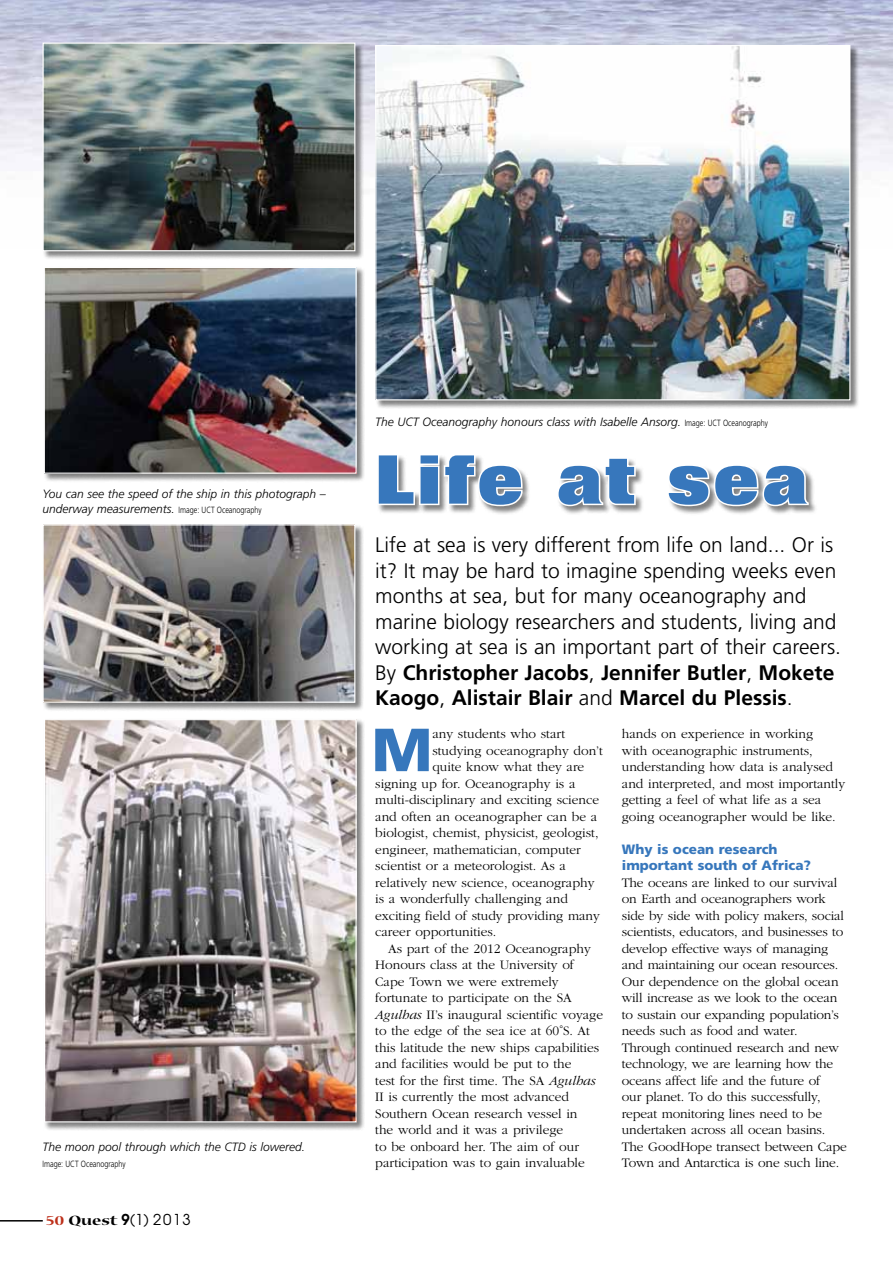
<style>
.page{position:relative;width:893px;height:1263px;background:#fff}
.page>*{position:absolute;margin:0;border:0;box-sizing:border-box;transform-origin:0 0}
.t1{font:800 67.5px "Folio Std";letter-spacing:.05em;color:#3777bc}
.t2{font:900 60.75px "Frutiger";color:#3777bc}
.t3{font:300 21px/25.5px "Frutiger";color:#000}
.t4{font:15px "Avant Garde";color:#000}
.t5{font:300 13.5px/16.5px "ITC Garamond Std";color:#000}
.t6{font:900 13.5px/16.5px "Frutiger";color:#3777bc}
.t7{font:italic 300 12px/15px "Frutiger LT Std";color:#000}
.t8{font:300 9px "Frutiger";color:#000;scale:.8 1}
.s1{font-family:"Frutiger";font-style:normal;font-size:9px}
.s2{font-family:"Nueva MM 540 750";color:#bd301a}
.s3{font-family:"Nueva MM 540 750"}
.s4{font-weight:600}
.s5{font-weight:700}
.s6{font-style:italic}
</style>
<div class="page">
<hr style="left:0;top:1220px;width:43px;height:1px;background:#000">
<img style="left:0;top:0;width:893px;height:169px">
<div style="left:377px;top:454px;width:441px;height:61px;background:#000;opacity:.5"></div>
<svg style="left:377px;top:454px;width:147px;height:54px"></svg>
<svg style="left:556px;top:456px;width:81px;height:52px"></svg>
<svg style="left:666px;top:463px;width:144px;height:45px"></svg>
<div style="left:42px;top:42px;width:322px;height:218px;background:#000;opacity:.5"></div>
<img style="left:45px;top:45px;width:308px;height:204px">
<div style="left:43px;top:43px;width:312px;height:208px;border:1px solid #fff"></div>
<div style="left:43px;top:266px;width:322px;height:216px;background:#000;opacity:.5"></div>
<img style="left:46px;top:269px;width:309px;height:203px">
<div style="left:44px;top:267px;width:313px;height:207px;border:1px solid #fff"></div>
<div style="left:42px;top:524px;width:322px;height:187px;background:#000;opacity:.5"></div>
<img style="left:45px;top:526px;width:308px;height:175px">
<div style="left:43px;top:524px;width:312px;height:179px;border:1px solid #fff"></div>
<div style="left:43px;top:719px;width:322px;height:412px;background:#000;opacity:.5"></div>
<img style="left:46px;top:721px;width:309px;height:399px">
<div style="left:44px;top:719px;width:313px;height:403px;border:1px solid #fff"></div>
<div style="left:375px;top:45px;width:484px;height:364px;background:#000;opacity:.5"></div>
<img style="left:377px;top:47px;width:471px;height:351px">
<p class="t7" style="left:43px;top:487px;width:285px">You can see the speed of the ship in this photograph – underway measurements. <span class="s1">Image: UCT Oceanography</span></p>
<p class="t7" style="left:43px;top:1139px;width:264px">The moon pool through which the CTD is lowered.</p>
<p class="t8" style="left:43px;top:1159px;width:106px">Image: UCT Oceanography</p>
<p class="t4" style="left:46px;top:1210px;width:146px"><span class="s2">50</span> <span class="s3">Quest</span> <span class="s4">9</span>(1) 2013</p>
<p class="t7" style="left:375px;top:414px;width:394px">The UCT Oceanography honours class with Isabelle Ansorg. <span class="s1">Image: UCT Oceanography</span></p>
<h1 class="t1" style="left:375px;top:442px;width:433px">Life at sea</h1>
<p class="t3" style="left:375px;top:532px;width:467px">Life at sea is very different from life on land... Or is it? It may be hard to imagine spending weeks even months at sea, but for many oceanography and marine biology researchers and students, living and working at sea is an important part of their careers.<br>By <span class="s5">Christopher Jacobs</span>, <span class="s5">Jennifer Butler</span>, <span class="s5">Mokete Kaogo</span>, <span class="s5">Alistair Blair</span> and <span class="s5">Marcel du Plessis</span>.</p>
<h2 class="t2" style="left:372px;top:713px;width:62px">M</h2>
<p class="t5" style="left:432px;top:726px;width:134px">any students who start</p>
<p class="t5" style="left:432px;top:742px;width:172px">studying oceanography don’t</p>
<p class="t5" style="left:432px;top:759px;width:153px">quite know what they are</p>
<p class="t5" style="left:375px;top:775px;width:202px">signing up for. Oceanography is a</p>
<p class="t5" style="left:375px;top:792px;width:225px">multi-disciplinary and exciting science</p>
<p class="t5" style="left:375px;top:808px;width:224px">and often an oceanographer can be a</p>
<p class="t5" style="left:375px;top:825px;width:225px">biologist, chemist, physicist, geologist,</p>
<p class="t5" style="left:375px;top:841px;width:207px">engineer, mathematician, computer</p>
<p class="t5" style="left:375px;top:858px;width:192px">scientist or a meteorologist. As a</p>
<p class="t5" style="left:375px;top:874px;width:221px">relatively new science, oceanography</p>
<p class="t5" style="left:375px;top:891px;width:194px">is a wonderfully challenging and</p>
<p class="t5" style="left:375px;top:907px;width:226px">exciting field of study providing many</p>
<p class="t5" style="left:375px;top:924px;width:123px">career opportunities.</p>
<p class="t5" style="left:388px;top:940px;width:204px">As part of the 2012 Oceanography</p>
<p class="t5" style="left:375px;top:957px;width:200px">Honours class at the University of</p>
<p class="t5" style="left:375px;top:973px;width:185px">Cape Town we were extremely</p>
<p class="t5" style="left:375px;top:990px;width:198px">fortunate to participate on the SA</p>
<p class="t5" style="left:375px;top:1006px;width:229px"><span class="s6">Agulhas</span> II’s inaugural scientific voyage</p>
<p class="t5" style="left:375px;top:1023px;width:216px">to the edge of the sea ice at 60˚S. At</p>
<p class="t5" style="left:375px;top:1039px;width:226px">this latitude the new ships capabilities</p>
<p class="t5" style="left:375px;top:1056px;width:198px">and facilities would be put to the</p>
<p class="t5" style="left:375px;top:1072px;width:222px">test for the first time. The SA <span class="s6">Agulhas</span></p>
<p class="t5" style="left:375px;top:1089px;width:195px">II is currently the most advanced</p>
<p class="t5" style="left:375px;top:1105px;width:204px">Southern Ocean research vessel in</p>
<p class="t5" style="left:375px;top:1122px;width:189px">the world and it was a privilege</p>
<p class="t5" style="left:375px;top:1138px;width:205px">to be onboard her. The aim of our</p>
<p class="t5" style="left:375px;top:1155px;width:211px">participation was to gain invaluable</p>
<p class="t5" style="left:622px;top:726px;width:225px">hands on experience in working<br>with oceanographic instruments, understanding how data is analysed and interpreted, and most importantly getting a feel of what life as a sea going oceanographer would be like.</p>
<p class="t6" style="left:622px;top:840px;width:191px">Why is ocean research important south of Africa?</p>
<p class="t5" style="left:622px;top:874px;width:227px">The oceans are linked to our survival on Earth and oceanographers work side by side with policy makers, social scientists, educators, and businesses to develop effective ways of managing and maintaining our ocean resources.<br>Our dependence on the global ocean will increase as we look to the ocean to sustain our expanding population’s needs such as food and water.<br>Through continued research and new technology, we are learning how the oceans affect life and the future of<br>our planet. To do this successfully, repeat monitoring lines need to be undertaken across all ocean basins.<br>The GoodHope transect between Cape Town and Antarctica is one such line.</p>
</div>
